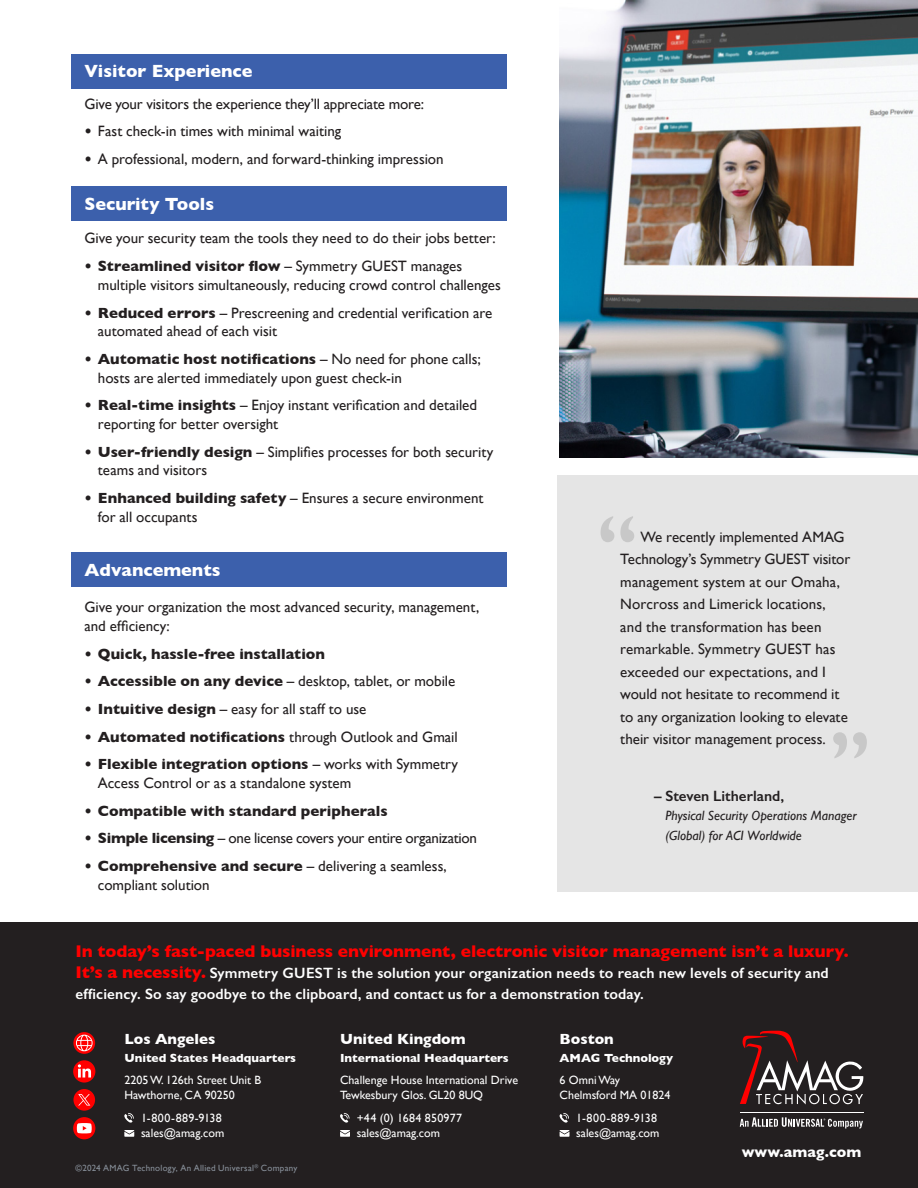
<style>
.page{position:relative;width:918px;height:1188px;background:#fff}
.page>*{position:absolute;margin:0;border:0;box-sizing:border-box;transform-origin:0 0}
.t1{font:108px "Gill Sans";color:#c8c8c8}
.t2{font:700 18px "Gill Sans";color:#fff}
.t3{font:700 17.25px "Gill Sans";letter-spacing:-.005em;color:#f00}
.t4{font:15px/22.5px "Gill Sans";color:#231f20}
.t5{font:600 15px/21px "Gill Sans";letter-spacing:.01em;color:#fff}
.t6{font:700 15px "Gill Sans";color:#231f20}
.t7{font:15px "Gill Sans";letter-spacing:-.025em;color:#231f20}
.t8{font:700 15px "Gill Sans";color:#fff}
.t9{font:600 15px "Gill Sans";color:#231f20}
.t10{font:italic 13.5px/19.5px "Gill Sans";color:#231f20}
.t11{font:12px/22.5px "Gill Sans";color:#fff;text-align:center}
.t12{font:700 12px/22.5px "Gill Sans";color:#fff}
.t13{font:9px "Gill Sans";letter-spacing:.025em;color:#878f99}
.s1{font-weight:700}
.s2{font-weight:400}
.s3{font-weight:700;font-size:17.25px;color:#f00}
</style>
<div class="page">
<img style="left:560px;top:0;width:358px;height:458px">
<div style="left:0;top:922px;width:918px;height:266px;background:#231f20"></div>
<div style="left:73px;top:1060px;width:22px;height:23px;background:#f00;border-radius:50%"></div>
<svg style="left:78px;top:1064px;width:13px;height:14px"></svg>
<svg style="left:73px;top:1117px;width:22px;height:22px"></svg>
<svg style="left:77px;top:1123px;width:15px;height:10px"></svg>
<div style="left:73px;top:1089px;width:22px;height:22px;background:#f00;border-radius:50%"></div>
<svg style="left:78px;top:1094px;width:12px;height:12px"></svg>
<svg style="left:73px;top:1032px;width:22px;height:22px"></svg>
<svg style="left:76px;top:1035px;width:17px;height:16px"></svg>
<svg style="left:740px;top:1117px;width:123px;height:12px"></svg>
<hr style="left:740px;top:1112px;width:123px;height:1px;background:#fff">
<svg style="left:740px;top:1031px;width:124px;height:74px"></svg>
<svg style="left:560px;top:1113px;width:9px;height:10px"></svg>
<svg style="left:560px;top:1130px;width:10px;height:7px"></svg>
<svg style="left:124px;top:1113px;width:10px;height:10px"></svg>
<svg style="left:124px;top:1130px;width:10px;height:7px"></svg>
<svg style="left:340px;top:1113px;width:10px;height:10px"></svg>
<svg style="left:340px;top:1130px;width:10px;height:7px"></svg>
<div style="left:71px;top:552px;width:436px;height:35px;background:#3c60ac"></div>
<div style="left:71px;top:186px;width:436px;height:35px;background:#3c60ac"></div>
<div style="left:71px;top:54px;width:436px;height:35px;background:#3c60ac"></div>
<div style="left:557px;top:475px;width:361px;height:417px;background:#e5e5e5"></div>
<p class="t2" style="left:85px;top:57px;width:169px">Visitor Experience</p>
<p class="t4" style="left:84px;top:92px;width:341px">Give your visitors the experience they’ll appreciate more:</p>
<p class="t4" style="left:84px;top:120px;width:258px"><span class="s1">•</span> Fast check-in times with minimal waiting</p>
<p class="t4" style="left:84px;top:147px;width:361px"><span class="s1">•</span> A professional, modern, and forward-thinking impression</p>
<p class="t2" style="left:85px;top:189px;width:131px">Security Tools</p>
<p class="t4" style="left:84px;top:227px;width:413px">Give your security team the tools they need to do their jobs better:</p>
<p class="t4" style="left:98px;top:257px;width:404px;line-height:18.8px;text-indent:-14px"><span class="s1">• Streamlined visitor flow</span> – Symmetry GUEST manages multiple visitors simultaneously, reducing crowd control challenges</p>
<p class="t4" style="left:98px;top:303px;width:396px;line-height:18.8px;text-indent:-14px"><span class="s1">• Reduced errors</span> – Prescreening and credential verification are automated ahead of each visit</p>
<p class="t4" style="left:98px;top:349px;width:384px;line-height:18.8px;text-indent:-14px"><span class="s1">• Automatic host notifications</span> – No need for phone calls; hosts are alerted immediately upon guest check-in</p>
<p class="t4" style="left:98px;top:396px;width:381px;line-height:18.8px;text-indent:-14px"><span class="s1">• Real-time insights</span> – Enjoy instant verification and detailed reporting for better oversight</p>
<p class="t4" style="left:98px;top:442px;width:397px;line-height:18.8px;text-indent:-14px"><span class="s1">• User-friendly design</span> – Simplifies processes for both security teams and visitors</p>
<p class="t4" style="left:98px;top:489px;width:387px;line-height:18.8px;text-indent:-14px"><span class="s1">• Enhanced building safety</span> – Ensures a secure environment for all occupants</p>
<p class="t2" style="left:85px;top:555px;width:138px">Advancements</p>
<p class="t4" style="left:84px;top:597px;width:396px;line-height:19.5px">Give your organization the most advanced security, management, and efficiency:</p>
<p class="t6" style="left:84px;top:642px;width:242px">• Quick, hassle-free installation</p>
<p class="t4" style="left:84px;top:670px;width:372px"><span class="s1">• Accessible on any device</span> – desktop, tablet, or mobile</p>
<p class="t4" style="left:84px;top:698px;width:283px"><span class="s1">• Intuitive design</span> – easy for all staff to use</p>
<p class="t6" style="left:84px;top:725px;width:375px">• Automated notifications <span class="s2">through Outlook and Gmail</span></p>
<p class="t4" style="left:98px;top:755px;width:362px;line-height:18.8px;text-indent:-14px"><span class="s1">• Flexible integration options</span> – works with Symmetry<br>Access Control or as a standalone system</p>
<p class="t6" style="left:84px;top:799px;width:305px">• Compatible with standard peripherals</p>
<p class="t7" style="left:84px;top:830px;width:394px"><span class="s1">• Simple licensing</span> – one license covers your entire organization</p>
<p class="t4" style="left:98px;top:857px;width:350px;line-height:18.8px;text-indent:-14px"><span class="s1">• Comprehensive and secure</span> – delivering a seamless, compliant solution</p>
<p class="t1" style="left:595px;top:491px;width:45px">‘‘</p>
<p class="t4" style="left:620px;top:525px;width:232px;text-indent:20px">We recently implemented AMAG Technology’s Symmetry GUEST visitor management system at our Omaha, Norcross and Limerick locations, and the transformation has been remarkable. Symmetry GUEST has exceeded our expectations, and I would not hesitate to recommend it to any organization looking to elevate their visitor management process.</p>
<p class="t1" style="left:873px;top:784px;width:45px;rotate:-180deg">‘‘</p>
<p class="t9" style="left:654px;top:786px;width:132px">– Steven Litherland,</p>
<p class="t10" style="left:665px;top:806px;width:193px">Physical Security Operations Manager (Global) for ACI Worldwide</p>
<p class="t3" style="left:75px;top:938px;width:775px">In today’s fast-paced business environment, electronic visitor management isn’t a luxury.</p>
<p class="t5" style="left:75px;top:963px;width:755px"><span class="s3">It’s a necessity.</span> Symmetry GUEST is the solution your organization needs to reach new levels of security and efficiency. So say goodbye to the clipboard, and contact us for a demonstration today.</p>
<p class="t8" style="left:124px;top:1027px;width:93px">Los Angeles</p>
<p class="t12" style="left:124px;top:1046px;width:173px">United States Headquarters<br><span class="s2">2205 W. 126th Street Unit B</span></p>
<p class="t11" style="left:124px;top:1084px;width:112px">Hawthorne, CA 90250<br>1-800-889-9138</p>
<p class="t11" style="left:141px;top:1121px;width:85px">sales@amag.com</p>
<p class="t13" style="left:75px;top:1163px;width:223px">©2024 AMAG Technology, An Allied Universal<sup>®</sup> Company</p>
<p class="t8" style="left:340px;top:1027px;width:127px">United Kingdom</p>
<p class="t11" style="left:340px;top:1046px;width:179px;text-align:left"><span class="s1">International Headquarters<br></span>Challenge House International Drive</p>
<p class="t11" style="left:340px;top:1084px;width:145px">Tewkesbury Glos. GL20 8UQ +44 (0) 1684 850977</p>
<p class="t11" style="left:357px;top:1121px;width:85px">sales@amag.com</p>
<p class="t8" style="left:560px;top:1027px;width:56px">Boston</p>
<p class="t12" style="left:560px;top:1046px;width:115px">AMAG Technology<br><span class="s2">6 Omni Way</span></p>
<p class="t11" style="left:560px;top:1084px;width:112px">Chelmsford MA 01824<br>1-800-889-9138</p>
<p class="t11" style="left:576px;top:1121px;width:85px">sales@amag.com</p>
<p class="t8" style="left:742px;top:1140px;width:121px">www.amag.com</p>
</div>
